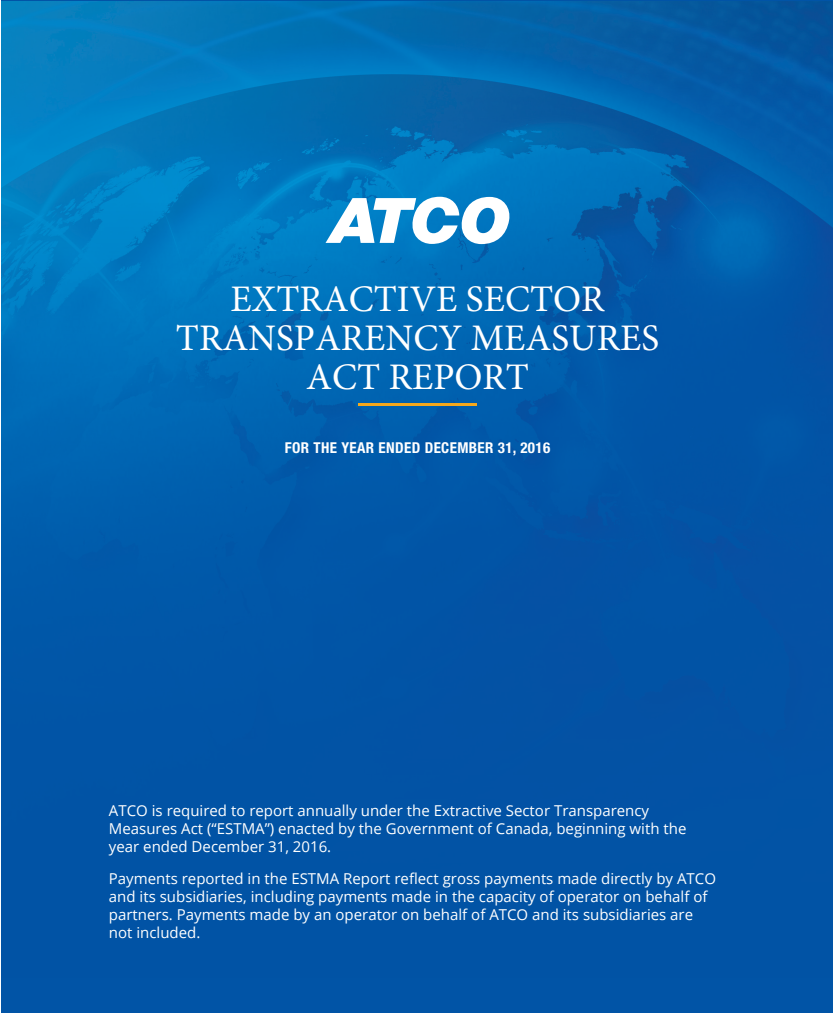
<style>
.page{position:relative;width:833px;height:1013px;background:#fff}
.page>*{position:absolute;margin:0;border:0;box-sizing:border-box;transform-origin:0 0}
.t1{font:37.5px/38.6px "Minion Pro";color:#fff;text-align:center}
.t2{font:15px/18px "Open Sans";color:#fff}
.t3{font:700 condensed 15px "Helvetica Neue LT Pro";letter-spacing:.025em;color:#fff}
</style>
<div class="page">
<img style="left:1px;top:1px;width:831px;height:1011px">
<hr style="left:358px;top:403px;width:118px;height:3px;background:#f5a81c">
<svg style="left:325px;top:197px;width:186px;height:47px"></svg>
<p class="t1" style="left:176px;top:280px;width:485px">EXTRACTIVE SECTOR<br>TRANSPARENCY MEASURES<br>ACT REPORT</p>
<p class="t3" style="left:285px;top:439px;width:267px">FOR THE YEAR ENDED DECEMBER 31, 2016</p>
<p class="t2" style="left:109px;top:801px;width:579px">ATCO is required to report annually under the Extractive Sector Transparency<br>Measures Act (“ESTMA”) enacted by the Government of Canada, beginning with the year ended December 31, 2016.</p>
<p class="t2" style="left:109px;top:869px;width:608px">Payments reported in the ESTMA Report reflect gross payments made directly by ATCO and its subsidiaries, including payments made in the capacity of operator on behalf of partners. Payments made by an operator on behalf of ATCO and its subsidiaries are not included.</p>
</div>
